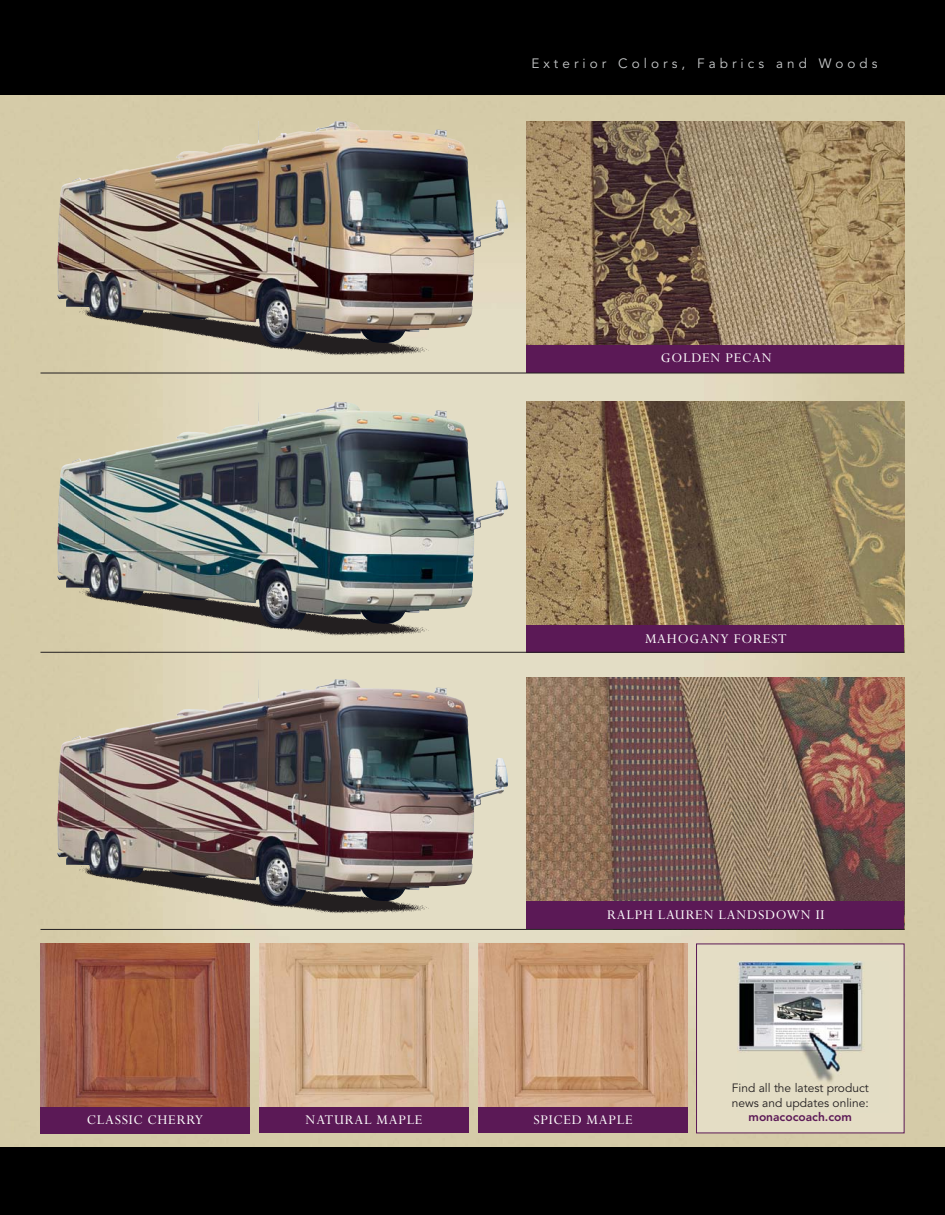
<style>
.page{position:relative;width:945px;height:1215px;background:#fff}
.page>*{position:absolute;margin:0;border:0;box-sizing:border-box;transform-origin:0 0}
.t1{font:15px "Perpetua";letter-spacing:.05em;color:#fff}
.t2{font:13.5px "Avenir";letter-spacing:.3em;color:#c7c9ca}
.t3{font:12px/14.4px "Avenir";color:#231f20}
.t4{font:800 12px "Avenir";color:#5b1956}
</style>
<div class="page">
<img style="left:0;top:94px;width:945px;height:1053px">
<div style="left:0;top:1147px;width:945px;height:68px;background:#000"></div>
<div style="left:0;top:0;width:945px;height:94px;background:#000"></div>
<img style="left:526px;top:122px;width:378px;height:223px">
<div style="left:526px;top:345px;width:378px;height:28px;background:#5b1956"></div>
<img style="left:526px;top:401px;width:378px;height:224px">
<div style="left:526px;top:625px;width:378px;height:27px;background:#5b1956"></div>
<img style="left:526px;top:678px;width:378px;height:224px">
<div style="left:526px;top:902px;width:378px;height:27px;background:#5b1956"></div>
<hr style="left:40px;top:652px;width:864px;height:1px;background:#231f20">
<hr style="left:40px;top:929px;width:864px;height:1px;background:#231f20">
<hr style="left:40px;top:373px;width:864px;height:1px;background:#231f20">
<div style="left:697px;top:944px;width:207px;height:189px;background:#e4ddc5"></div>
<img style="left:738px;top:961px;width:125px;height:122px">
<img style="left:50px;top:555px;width:458px;height:95px">
<img style="left:57px;top:402px;width:451px;height:227px">
<img style="left:50px;top:832px;width:458px;height:95px">
<img style="left:57px;top:679px;width:451px;height:227px">
<img style="left:50px;top:274px;width:458px;height:95px">
<img style="left:57px;top:121px;width:451px;height:227px">
<div style="left:40px;top:1105px;width:210px;height:28px;background:#5b1956"></div>
<div style="left:260px;top:1106px;width:209px;height:27px;background:#5b1956"></div>
<img style="left:40px;top:944px;width:210px;height:162px">
<img style="left:260px;top:944px;width:209px;height:162px">
<div style="left:478px;top:1106px;width:210px;height:27px;background:#5b1956"></div>
<img style="left:478px;top:944px;width:210px;height:162px">
<p class="t2" style="left:531px;top:58px;width:348px">Exterior Colors, Fabrics and Woods</p>
<p class="t1" style="left:661px;top:353px;width:112px">GOLDEN PECAN</p>
<p class="t1" style="left:645px;top:634px;width:143px">MAHOGANY FOREST</p>
<p class="t1" style="left:607px;top:910px;width:219px">RALPH LAUREN LANDSDOWN II</p>
<p class="t3" style="left:732px;top:1082px;width:139px">Find all the latest product news and updates online:</p>
<p class="t1" style="left:87px;top:1114px;width:118px">CLASSIC CHERRY</p>
<p class="t1" style="left:306px;top:1114px;width:118px">NATURAL MAPLE</p>
<p class="t1" style="left:533px;top:1114px;width:101px">SPICED MAPLE</p>
<p class="t4" style="left:749px;top:1112px;width:105px">monacocoach.com</p>
</div>
